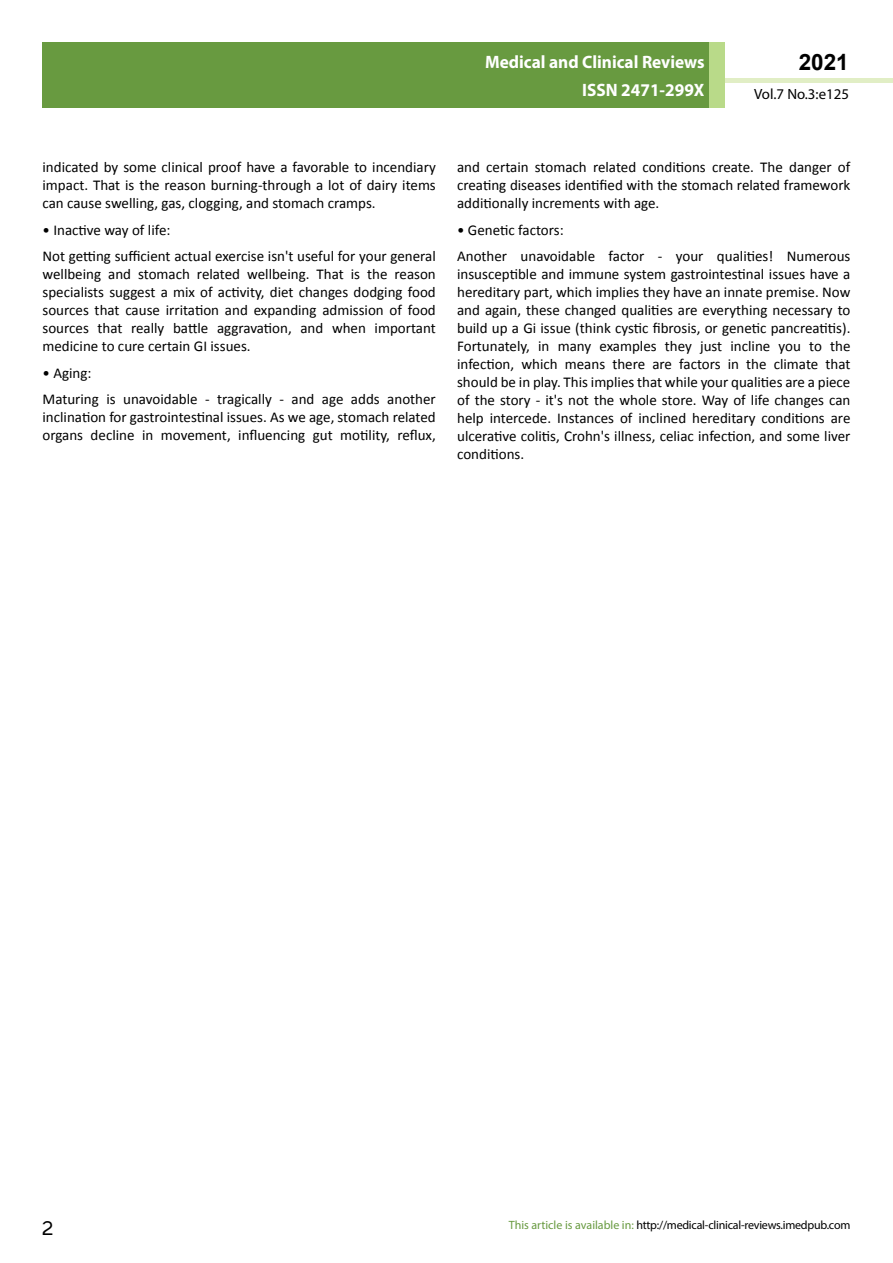
<style>
.page{position:relative;width:893px;height:1263px;background:#fff}
.page>*{position:absolute;margin:0;border:0;box-sizing:border-box;transform-origin:0 0}
.t1{font:25.5px "Tunga";color:#000}
.t2{font:700 22.5px "Arial";color:#000}
.t3{font:700 18px/21.6px "Myriad Pro";color:#fff;text-align:right;scale:.96 1}
.t4{font:15px/18px "Calibri";color:#000;text-align:justify}
.t5{font:14.85px "Myriad Pro";color:#000}
.t6{font:12px "Myriad Pro";letter-spacing:-.02em;color:#000}
.s1{color:#689a40}
</style>
<div class="page">
<hr style="left:725px;top:78px;width:168px;height:4px;background:#e1eec5">
<div style="left:43px;top:42px;width:666px;height:66px;background:#689a40"></div>
<div style="left:709px;top:42px;width:16px;height:66px;background:#b9da89"></div>
<p class="t3" style="left:517px;top:53px;width:198px">ARCHIVOS DE MEDICINA<br>ISSN 1698-9465</p>
<h2 class="t2" style="left:799px;top:47px;width:52px">2021</h2>
<p class="t3" style="left:485px;top:47px;width:230px;line-height:28px">Medical and Clinical Reviews<br>ISSN 2471-299X</p>
<p class="t5" style="left:754px;top:84px;width:96px">Vol.7 No.3:e125</p>
<p class="t4" style="left:43px;top:158px;width:395px">indicated by some clinical proof have a favorable to incendiary impact. That is the reason burning-through a lot of dairy items can cause swelling, gas, clogging, and stomach cramps.</p>
<p class="t4" style="left:43px;top:217px;width:395px;line-height:26.5px">• Inactive way of life:<br>Not getting sufficient actual exercise isn't useful for your general</p>
<p class="t4" style="left:43px;top:265px;width:395px">wellbeing and stomach related wellbeing. That is the reason specialists suggest a mix of activity, diet changes dodging food sources that cause irritation and expanding admission of food sources that really battle aggravation, and when important medicine to cure certain GI issues.</p>
<p class="t4" style="left:43px;top:360px;width:395px;line-height:26.5px">• Aging:<br>Maturing is unavoidable - tragically - and age adds another</p>
<p class="t4" style="left:43px;top:408px;width:395px">inclination for gastrointestinal issues. As we age, stomach related organs decline in movement, influencing gut motility, reflux,</p>
<p class="t4" style="left:457px;top:158px;width:395px">and certain stomach related conditions create. The danger of creating diseases identified with the stomach related framework additionally increments with age.</p>
<p class="t4" style="left:457px;top:217px;width:395px;line-height:26.5px">• Genetic factors:<br>Another unavoidable factor - your qualities! Numerous</p>
<p class="t4" style="left:457px;top:265px;width:395px">insusceptible and immune system gastrointestinal issues have a hereditary part, which implies they have an innate premise. Now and again, these changed qualities are everything necessary to build up a Gi issue (think cystic fibrosis, or genetic pancreatitis).<br>Fortunately, in many examples they just incline you to the infection, which means there are factors in the climate that should be in play. This implies that while your qualities are a piece of the story - it's not the whole store. Way of life changes can help intercede. Instances of inclined hereditary conditions are ulcerative colitis, Crohn's illness, celiac infection, and some liver conditions.</p>
<h1 class="t1" style="left:42px;top:1211px;width:13px">2</h1>
<p class="t6" style="left:509px;top:1218px;width:343px"><span class="s1">This article is available in:</span> http://medical-clinical-reviews.imedpub.com</p>
</div>
